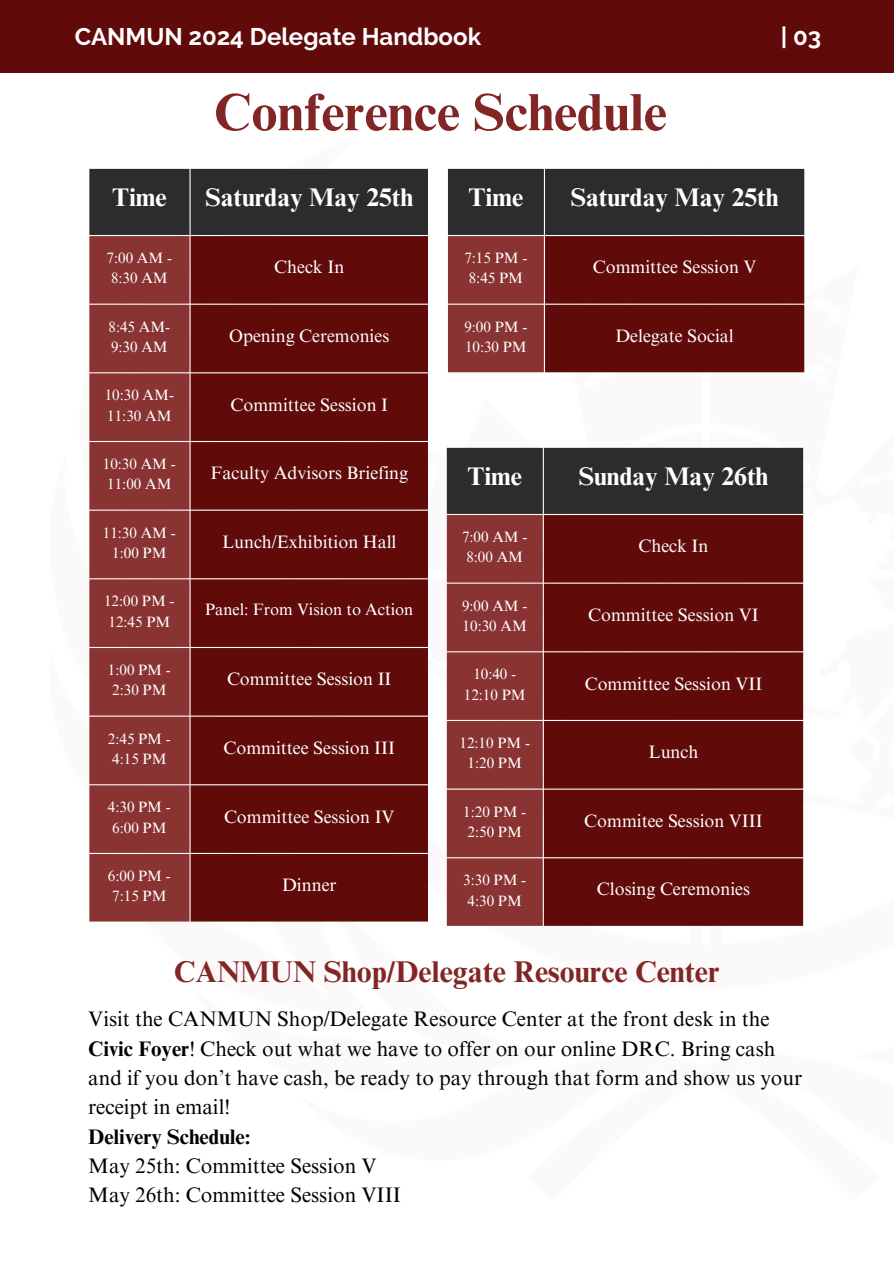
<style>
.page{position:relative;width:894px;height:1264px;background:#fff}
.page>*{position:absolute;margin:0;border:0;box-sizing:border-box;transform-origin:0 0}
.t1{font:700 52.5px "Times NRMT Pro";color:#822625}
.t2{font:700 30px "Times NRMT Pro";color:#822625}
.t3{font:700 25.5px "Times NRMT Pro";color:#fff}
.t4{font:700 24px "Raleway";color:#fff}
.t5{font:21px/29.2px "Times NRMT Pro";color:#000}
.t6{font:700 21px "Times NRMT Pro";color:#000}
.t7{font:18px "Times NRMT Pro";color:#fff}
.t8{font:16.5px "Times NRMT Pro";color:#fff}
.t9{font:15px/20.2px "Times NRMT Pro";color:#fff}
.s1{font-weight:700}
</style>
<div class="page">
<div style="left:89px;top:169px;width:339px;height:66px;background:#2c2c2c"></div>
<div style="left:89px;top:236px;width:100px;height:685px;background:#893332"></div>
<div style="left:190px;top:236px;width:238px;height:685px;background:#600a0a"></div>
<svg style="left:446px;top:448px;width:356px;height:477px;background:#693534"></svg>
<div style="left:543px;top:515px;width:259px;height:410px;background:#600a0a"></div>
<svg style="left:448px;top:169px;width:356px;height:203px;background:#592020"></svg>
<div style="left:1px;top:0;width:892px;height:73px;background:#600a0a"></div>
<h3 class="t4" style="left:75px;top:22px;width:408px">CANMUN 2024 Delegate Handbook</h3>
<h3 class="t4" style="left:780px;top:22px;width:42px">| 03</h3>
<h3 class="t4" style="left:45px;top:22px;width:408px">CANMUN 20 4 Delegate Handbook</h3>
<p class="t1" style="left:213px;top:93px;width:454px">Conference Schedule</p>
<h3 class="t3" style="left:112px;top:188px;width:56px">Time</h3>
<p class="t3" style="left:205px;top:188px;width:209px">Saturday May 25th</p>
<h1 class="t9" style="left:107px;top:250px;width:67px">7:00 AM -<br>8:30 AM</h1>
<p class="t7" style="left:274px;top:260px;width:71px">Check In</p>
<p class="t9" style="left:108px;top:318px;width:63px">8:45 AM-<br>9:30 AM</p>
<p class="t7" style="left:229px;top:329px;width:161px">Opening Ceremonies</p>
<p class="t9" style="left:105px;top:387px;width:71px">10:30 AM-<br>11:30 AM</p>
<p class="t7" style="left:230px;top:397px;width:159px">Committee Session I</p>
<p class="t9" style="left:103px;top:455px;width:74px">10:30 AM -<br>11:00 AM</p>
<p class="t7" style="left:210px;top:466px;width:199px">Faculty Advisors Briefing</p>
<p class="t9" style="left:103px;top:524px;width:74px;text-align:center">11:30 AM -<br>1:00 PM</p>
<p class="t7" style="left:222px;top:535px;width:176px">Lunch/Exhibition Hall</p>
<p class="t9" style="left:104px;top:593px;width:72px">12:00 PM -<br>12:45 PM</p>
<p class="t8" style="left:205px;top:603px;width:210px">Panel: From Vision to Action</p>
<p class="t9" style="left:108px;top:661px;width:64px">1:00 PM -<br>2:30 PM</p>
<p class="t7" style="left:227px;top:672px;width:166px">Committee Session II</p>
<p class="t9" style="left:108px;top:730px;width:64px">2:45 PM -<br>4:15 PM</p>
<p class="t7" style="left:223px;top:741px;width:173px">Committee Session III</p>
<p class="t9" style="left:108px;top:799px;width:64px">4:30 PM -<br>6:00 PM</p>
<p class="t7" style="left:224px;top:809px;width:172px">Committee Session IV</p>
<p class="t9" style="left:108px;top:867px;width:64px">6:00 PM -<br>7:15 PM</p>
<p class="t7" style="left:282px;top:878px;width:56px">Dinner</p>
<p class="t3" style="left:468px;top:188px;width:56px">Time</p>
<p class="t3" style="left:570px;top:188px;width:209px">Saturday May 25th</p>
<p class="t9" style="left:464px;top:250px;width:64px">7:15 PM -<br>8:45 PM</p>
<p class="t7" style="left:592px;top:260px;width:165px">Committee Session V</p>
<p class="t9" style="left:464px;top:318px;width:64px">9:00 PM -<br>10:30 PM</p>
<p class="t7" style="left:615px;top:329px;width:120px">Delegate Social</p>
<p class="t3" style="left:467px;top:466px;width:56px">Time</p>
<p class="t3" style="left:578px;top:466px;width:191px">Sunday May 26th</p>
<p class="t9" style="left:462px;top:528px;width:67px">7:00 AM -<br>8:00 AM</p>
<p class="t7" style="left:638px;top:539px;width:71px">Check In</p>
<p class="t9" style="left:462px;top:597px;width:67px">9:00 AM -<br>10:30 AM</p>
<p class="t7" style="left:588px;top:608px;width:172px">Committee Session VI</p>
<p class="t9" style="left:464px;top:666px;width:63px;text-align:center">10:40 -<br>12:10 PM</p>
<p class="t7" style="left:584px;top:676px;width:179px">Committee Session VII</p>
<p class="t9" style="left:459px;top:734px;width:72px;text-align:center">12:10 PM -<br>1:20 PM</p>
<p class="t7" style="left:648px;top:745px;width:51px">Lunch</p>
<p class="t9" style="left:463px;top:803px;width:64px">1:20 PM -<br>2:50 PM</p>
<p class="t7" style="left:584px;top:814px;width:180px">Commitee Session VIII</p>
<p class="t9" style="left:463px;top:872px;width:64px">3:30 PM -<br>4:30 PM</p>
<p class="t7" style="left:596px;top:882px;width:155px">Closing Ceremonies</p>
<p class="t2" style="left:174px;top:960px;width:547px">CANMUN Shop/Delegate Resource Center</p>
<p class="t5" style="left:88px;top:1007px;width:715px">Visit the CANMUN Shop/Delegate Resource Center at the front desk in the <span class="s1">Civic Foyer</span>! Check out what we have to offer on our online DRC. Bring cash and if you don’t have cash, be ready to pay through that form and show us your receipt in email!</p>
<h2 class="t6" style="left:88px;top:1128px;width:164px">Delivery Schedule:</h2>
<p class="t5" style="left:88px;top:1153px;width:290px">May 25th: Committee Session V</p>
<p class="t5" style="left:88px;top:1182px;width:314px">May 26th: Committee Session VIII</p>
</div>
